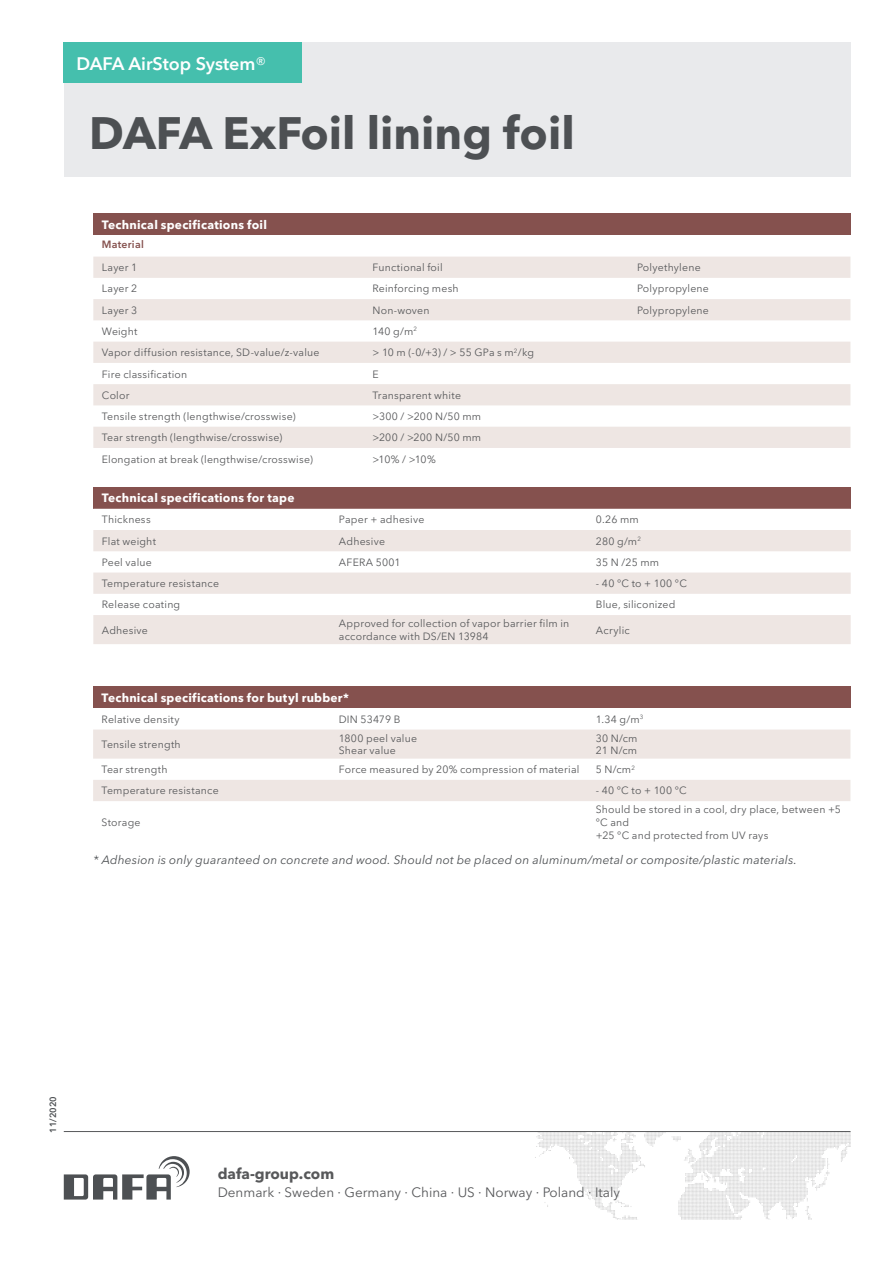
<style>
.page{position:relative;width:893px;height:1263px;background:#fff}
.page>*{position:absolute;margin:0;border:0;box-sizing:border-box;transform-origin:0 0}
.t1{font:700 45px "Avenir Next LT Pro";color:#4d5053}
.t2{font:600 18px "Avenir Next LT Pro";color:#fff}
.t3{font:700 15px "Avenir Next LT Pro";color:#57585a}
.t4{font:13.5px "Avenir Next LT Pro";color:#57585a}
.Billedtekst{font:italic 12px "Avenir Next LT Pro";letter-spacing:.015em;color:#4d5053}
.t5{font:700 12px "Avenir Next LT Pro";letter-spacing:.02em;color:#fff}
.t6{font:10.5px/12.6px "Avenir Next LT Pro";letter-spacing:.02em;color:#57585a}
.t7{font:600 10.5px "Avenir Next LT Pro";letter-spacing:.025em;color:#85514e}
.Brødtekst{font:600 9px "Avenir Next LT Pro";color:#4d5053}
.s1{font-weight:400}
</style>
<div class="page">
<div style="left:64px;top:43px;width:786px;height:134px;background:#e9eaec"></div>
<div style="left:64px;top:43px;width:238px;height:40px;background:#45bfad"></div>
<img style="left:535px;top:1132px;width:315px;height:87px">
<svg style="left:64px;top:1156px;width:126px;height:43px"></svg>
<hr style="left:64px;top:1131px;width:786px;height:1px;background:#57585a">
<div style="left:93px;top:487px;width:758px;height:22px;background:#85514e"></div>
<svg style="left:93px;top:530px;width:758px;height:114px;fill:#eee6e3"></svg>
<div style="left:93px;top:686px;width:757px;height:22px;background:#85514e"></div>
<svg style="left:93px;top:729px;width:757px;height:72px;fill:#eee6e3"></svg>
<div style="left:93px;top:213px;width:757px;height:22px;background:#85514e"></div>
<svg style="left:94px;top:256px;width:756px;height:1px"></svg>
<svg style="left:93px;top:257px;width:757px;height:191px;fill:#eee6e3"></svg>
<p class="t2" style="left:77px;top:52px;width:191px">DAFA AirStop System<span class="s1">®</span></p>
<p class="t1" style="left:89px;top:106px;width:487px">DAFA ExFoil lining foil</p>
<p class="t5" style="left:102px;top:217px;width:167px">Technical specifications foil</p>
<p class="t7" style="left:102px;top:237px;width:44px">Material</p>
<p class="t6" style="left:102px;top:261px;width:37px">Layer 1</p>
<p class="t6" style="left:372px;top:261px;width:72px">Functional foil</p>
<p class="t6" style="left:637px;top:261px;width:65px">Polyethylene</p>
<p class="t6" style="left:102px;top:282px;width:37px">Layer 2</p>
<p class="t6" style="left:372px;top:282px;width:88px">Reinforcing mesh</p>
<p class="t6" style="left:637px;top:282px;width:73px">Polypropylene</p>
<p class="t6" style="left:102px;top:304px;width:37px">Layer 3</p>
<p class="t6" style="left:372px;top:304px;width:59px">Non-woven</p>
<p class="t6" style="left:637px;top:304px;width:73px">Polypropylene</p>
<p class="t6" style="left:102px;top:325px;width:37px">Weight</p>
<p class="t6" style="left:372px;top:325px;width:46px">140 g/m<sup>2</sup></p>
<p class="t6" style="left:102px;top:346px;width:219px">Vapor diffusion resistance, SD-value/z-value</p>
<p class="t6" style="left:372px;top:346px;width:163px">&gt; 10 m (-0/+3) / &gt; 55 GPa s m<sup>2</sup>/kg</p>
<p class="t6" style="left:102px;top:368px;width:87px">Fire classification</p>
<p class="t6" style="left:372px;top:368px;width:8px">E</p>
<p class="t6" style="left:102px;top:389px;width:29px">Color</p>
<p class="t6" style="left:372px;top:389px;width:90px">Transparent white</p>
<p class="t6" style="left:102px;top:410px;width:195px">Tensile strength (lengthwise/crosswise)</p>
<p class="t6" style="left:372px;top:410px;width:110px">&gt;300 / &gt;200 N/50 mm</p>
<p class="t6" style="left:102px;top:431px;width:182px">Tear strength (lengthwise/crosswise)</p>
<p class="t6" style="left:372px;top:431px;width:110px">&gt;200 / &gt;200 N/50 mm</p>
<p class="t6" style="left:102px;top:453px;width:213px">Elongation at break (lengthwise/crosswise)</p>
<p class="t6" style="left:372px;top:453px;width:65px">&gt;10% / &gt;10%</p>
<p class="t5" style="left:102px;top:491px;width:194px">Technical specifications for tape</p>
<p class="t6" style="left:102px;top:513px;width:50px">Thickness</p>
<p class="t6" style="left:339px;top:513px;width:87px">Paper + adhesive</p>
<p class="t6" style="left:596px;top:513px;width:44px">0.26 mm</p>
<p class="t6" style="left:102px;top:535px;width:56px">Flat weight</p>
<p class="t6" style="left:339px;top:535px;width:48px">Adhesive</p>
<p class="t6" style="left:596px;top:535px;width:46px">280 g/m<sup>2</sup></p>
<p class="t6" style="left:102px;top:556px;width:52px">Peel value</p>
<p class="t6" style="left:339px;top:556px;width:63px">AFERA 5001</p>
<p class="t6" style="left:596px;top:556px;width:65px">35 N /25 mm</p>
<p class="t6" style="left:102px;top:577px;width:119px">Temperature resistance</p>
<p class="t6" style="left:596px;top:577px;width:93px">- 40 °C to + 100 °C</p>
<p class="t6" style="left:102px;top:598px;width:80px">Release coating</p>
<p class="t6" style="left:596px;top:598px;width:81px">Blue, siliconized</p>
<p class="t6" style="left:102px;top:624px;width:48px">Adhesive</p>
<p class="t6" style="left:339px;top:617px;width:232px">Approved for collection of vapor barrier film in accordance with DS/EN 13984</p>
<p class="t6" style="left:596px;top:624px;width:35px">Acrylic</p>
<p class="t5" style="left:102px;top:690px;width:249px">Technical specifications for butyl rubber*</p>
<p class="t6" style="left:102px;top:713px;width:80px">Relative density</p>
<p class="t6" style="left:339px;top:713px;width:63px">DIN 53479 B</p>
<p class="t6" style="left:596px;top:713px;width:49px">1.34 g/m<sup>3</sup></p>
<p class="t6" style="left:102px;top:738px;width:81px">Tensile strength</p>
<p class="t6" style="left:339px;top:732px;width:80px">1800 peel value</p>
<p class="t6" style="left:339px;top:744px;width:59px">Shear value</p>
<p class="t6" style="left:596px;top:732px;width:43px">30 N/cm</p>
<p class="t6" style="left:596px;top:744px;width:43px">21 N/cm</p>
<p class="t6" style="left:102px;top:763px;width:67px">Tear strength</p>
<p class="t6" style="left:339px;top:763px;width:242px">Force measured by 20% compression of material</p>
<p class="t6" style="left:596px;top:763px;width:41px">5 N/cm<sup>2</sup></p>
<p class="t6" style="left:102px;top:784px;width:119px">Temperature resistance</p>
<p class="t6" style="left:596px;top:784px;width:93px">- 40 °C to + 100 °C</p>
<p class="t6" style="left:102px;top:816px;width:40px">Storage</p>
<p class="t6" style="left:596px;top:803px;width:247px">Should be stored in a cool, dry place, between +5 °C and</p>
<p class="t6" style="left:596px;top:828px;width:174px">+25 °C and protected from UV rays</p>
<p class="Billedtekst" style="left:93px;top:852px;width:705px">* Adhesion is only guaranteed on concrete and wood. Should not be placed on aluminum/metal or composite/plastic materials.</p>
<p class="Brødtekst" style="left:48px;top:1132px;width:38px;rotate:-90deg">11/2020</p>
<p class="t3" style="left:218px;top:1164px;width:118px">dafa-group.com</p>
<p class="t4" style="left:218px;top:1184px;width:404px">Denmark · Sweden · Germany · China · US · Norway · Poland · Italy</p>
</div>
